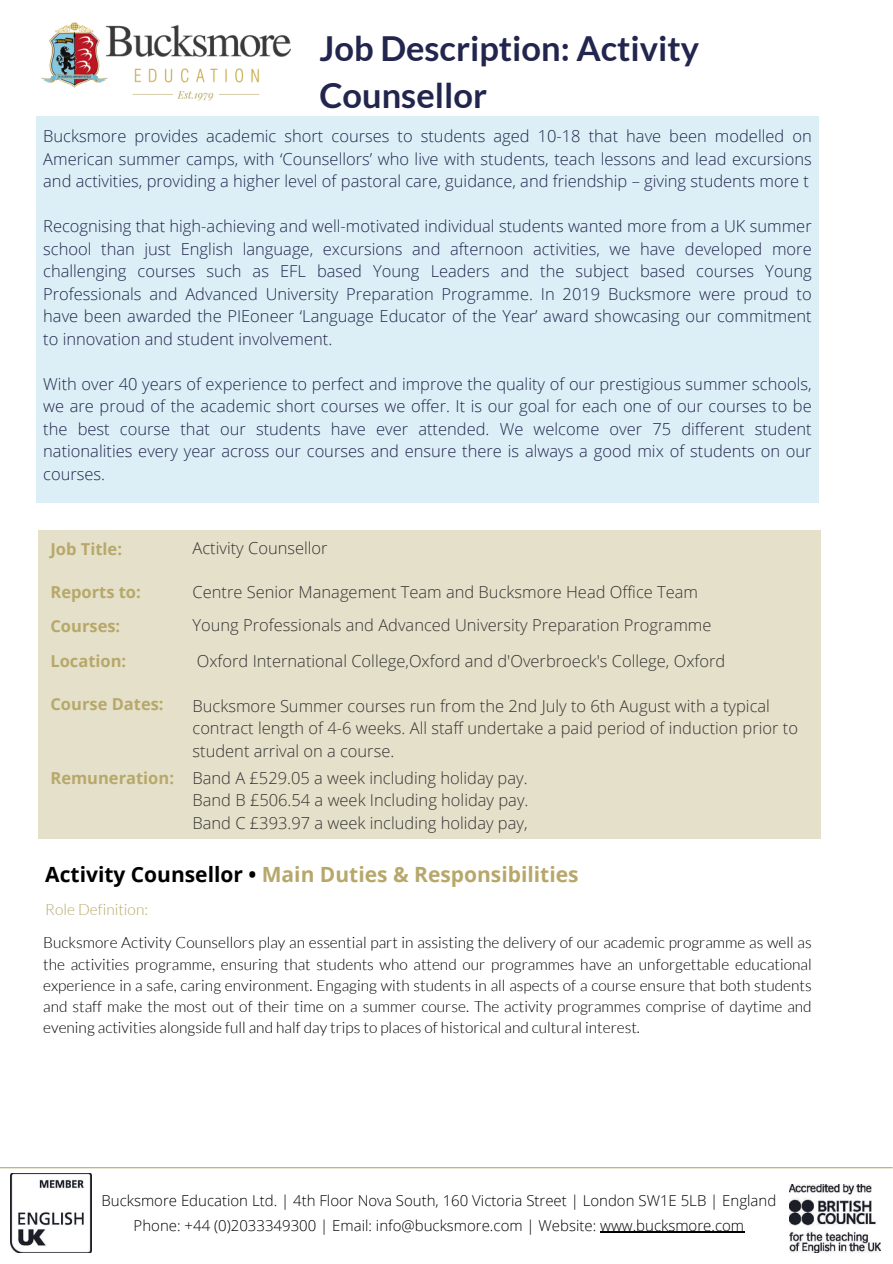
<style>
.page{position:relative;width:893px;height:1264px;background:#fff}
.page>*{position:absolute;margin:0;border:0;box-sizing:border-box;transform-origin:0 0}
.t1{font:700 34.35px/47.2px "Lato";color:#22254d}
.t2{font:700 21px "Open Sans";color:#b7a86a}
.t3{font:300 16.5px/22.5px "Open Sans";color:#22254d;text-align:justify}
.t4{font:300 16.5px/22.5px "Open Sans";color:#333}
.t5{font:700 16.5px "Open Sans";color:#b7a86a}
.t6{font:300 15.45px/21.1px "Lato";color:#000;text-align:justify}
.t7{font:300 15.45px "Lato";color:#b7a86a}
.t8{font:300 15px "Open Sans";color:#000}
.s1{color:#000}
</style>
<div class="page">
<img style="left:40px;top:22px;width:251px;height:79px">
<div style="left:36px;top:116px;width:782px;height:387px;background:#dceff6"></div>
<div style="left:38px;top:530px;width:783px;height:309px;background:#e5e0ca"></div>
<hr style="left:0;top:1167px;width:892px;height:1px;background:#b7a86a">
<hr style="left:600px;top:1231px;width:144px;height:1px;background:#000">
<img style="left:10px;top:1173px;width:81px;height:79px">
<img style="left:789px;top:1184px;width:91px;height:68px">
<p class="t1" style="left:319px;top:24px;width:381px">Job Description: Activity<br>Counsellor</p>
<p class="t3" style="left:43px;top:125px;width:770px">Bucksmore provides academic short courses to students aged 10-18 that have been modelled on American summer camps, with ‘Counsellors’ who live with students, teach lessons and lead excursions and activities, providing a higher level of pastoral care, guidance, and friendship – giving students more t</p>
<p class="t3" style="left:43px;top:214px;width:770px">Recognising that high-achieving and well-motivated individual students wanted more from a UK summer school than just English language, excursions and afternoon activities, we have developed more challenging courses such as EFL based Young Leaders and the subject based courses Young Professionals and Advanced University Preparation Programme. In 2019 Bucksmore were proud to have been awarded the PIEoneer ‘Language Educator of the Year’ award showcasing our commitment to innovation and student involvement.</p>
<p class="t3" style="left:43px;top:372px;width:770px">With over 40 years of experience to perfect and improve the quality of our prestigious summer schools, we are proud of the academic short courses we offer. It is our goal for each one of our courses to be the best course that our students have ever attended. We welcome over 75 different student nationalities every year across our courses and ensure there is always a good mix of students on our courses.</p>
<p class="t5" style="left:50px;top:537px;width:73px">Job Title:</p>
<p class="t4" style="left:192px;top:536px;width:137px">Activity Counsellor</p>
<p class="t5" style="left:50px;top:580px;width:92px">Reports to:</p>
<p class="t5" style="left:50px;top:615px;width:71px">Courses:</p>
<p class="t5" style="left:50px;top:649px;width:77px">Location:</p>
<p class="t5" style="left:50px;top:692px;width:115px">Course Dates:</p>
<p class="t5" style="left:50px;top:766px;width:125px">Remuneration:</p>
<p class="t4" style="left:192px;top:580px;width:507px">Centre Senior Management Team and Bucksmore Head Office Team</p>
<p class="t4" style="left:192px;top:613px;width:520px">Young Professionals and Advanced University Preparation Programme</p>
<p class="t4" style="left:197px;top:649px;width:530px">Oxford International College,Oxford and d'Overbroeck's College, Oxford</p>
<p class="t4" style="left:192px;top:694px;width:607px">Bucksmore Summer courses run from the 2nd July to 6th August with a typical contract length of 4-6 weeks. All staff undertake a paid period of induction prior to student arrival on a course.</p>
<p class="t4" style="left:192px;top:766px;width:336px">Band A £529.05 a week including holiday pay.</p>
<p class="t4" style="left:192px;top:788px;width:337px">Band B £506.54 a week Including holiday pay.</p>
<p class="t4" style="left:192px;top:811px;width:336px">Band C £393.97 a week including holiday pay,</p>
<p class="t2" style="left:45px;top:859px;width:534px"><span class="s1">Activity Counsellor •</span> Main Duties &amp; Responsibilities</p>
<p class="t7" style="left:45px;top:899px;width:104px">Role Definition:</p>
<p class="t6" style="left:43px;top:931px;width:770px">Bucksmore Activity Counsellors play an essential part in assisting the delivery of our academic programme as well as the activities programme, ensuring that students who attend our programmes have an unforgettable educational experience in a safe, caring environment. Engaging with students in all aspects of a course ensure that both students and staff make the most out of their time on a summer course. The activity programmes comprise of daytime and evening activities alongside full and half day trips to places of historical and cultural interest.</p>
<p class="t8" style="left:101px;top:1189px;width:676px">Bucksmore Education Ltd. | 4th Floor Nova South, 160 Victoria Street | London SW1E 5LB | England</p>
<p class="t8" style="left:134px;top:1214px;width:612px">Phone: +44 (0)2033349300 | Email: info@bucksmore.com | Website: www.bucksmore.com</p>
</div>
